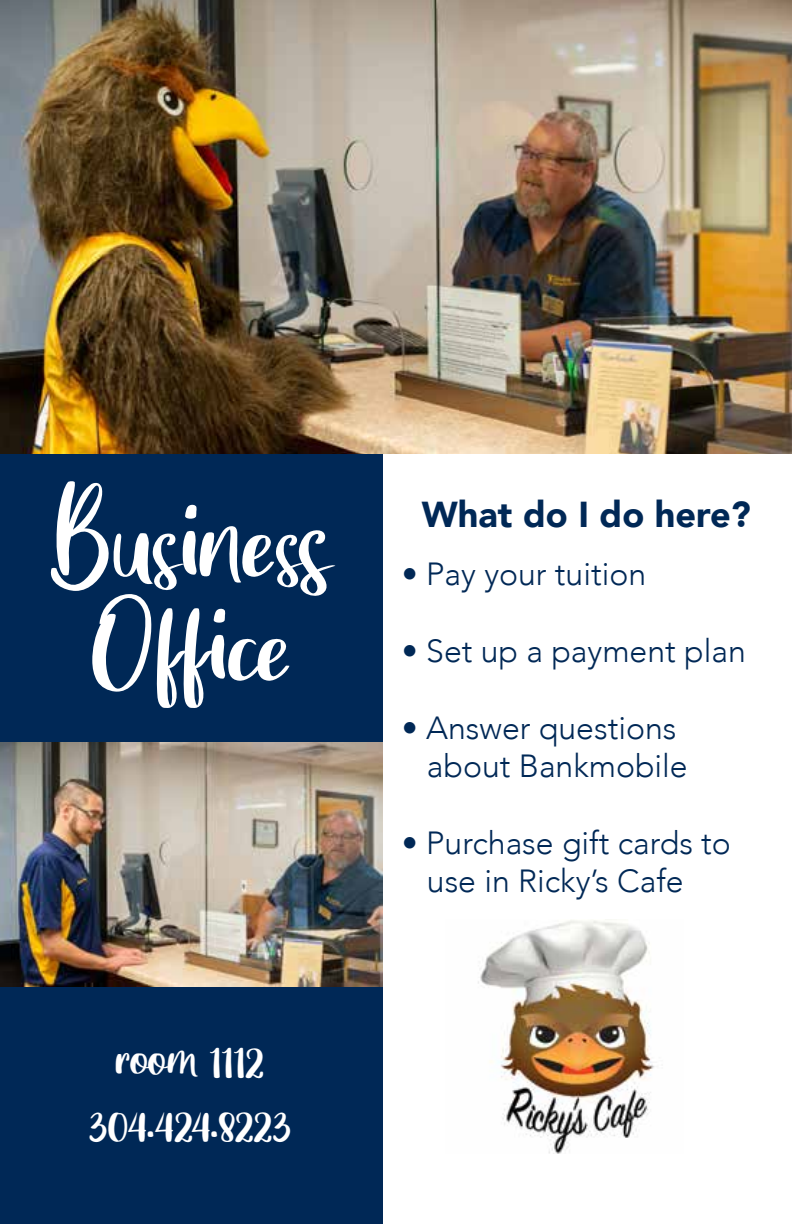
<style>
.page{position:relative;width:792px;height:1224px;background:#fff}
.page>*{position:absolute;margin:0;border:0;box-sizing:border-box;transform-origin:0 0}
.t1{font:72px/104px "Great Wishes";color:#fff;text-align:center}
.t2{font:900 36px "Avenir";color:#002856}
.t3{font:300 32px/38.4px "Avenir";color:#002856}
.t4{font:32px/64px "Great Wishes";color:#fff;text-align:center}
</style>
<div class="page">
<div style="left:0;top:436px;width:383px;height:314px;background:#002856"></div>
<div style="left:0;top:943px;width:383px;height:281px;background:#002856"></div>
<img style="left:478px;top:919px;width:177px;height:235px">
<img style="left:0;top:743px;width:383px;height:243px">
<img style="left:0;top:0;width:792px;height:454px">
<h1 class="t1" style="left:50px;top:511px;width:288px">Business<br>Office</h1>
<p class="t4" style="left:89px;top:1035px;width:203px">room 1112<br>304.424.8223</p>
<p class="t2" style="left:422px;top:484px;width:331px">What do I do here?</p>
<p class="t3" style="left:402px;top:555px;width:246px">• Pay your tuition</p>
<p class="t3" style="left:402px;top:632px;width:345px">• Set up a payment plan</p>
<p class="t3" style="left:427px;top:708px;width:262px;text-indent:-25px">• Answer questions about Bankmobile</p>
<p class="t3" style="left:427px;top:824px;width:306px;text-indent:-25px">• Purchase gift cards to use in Ricky’s Cafe</p>
</div>
